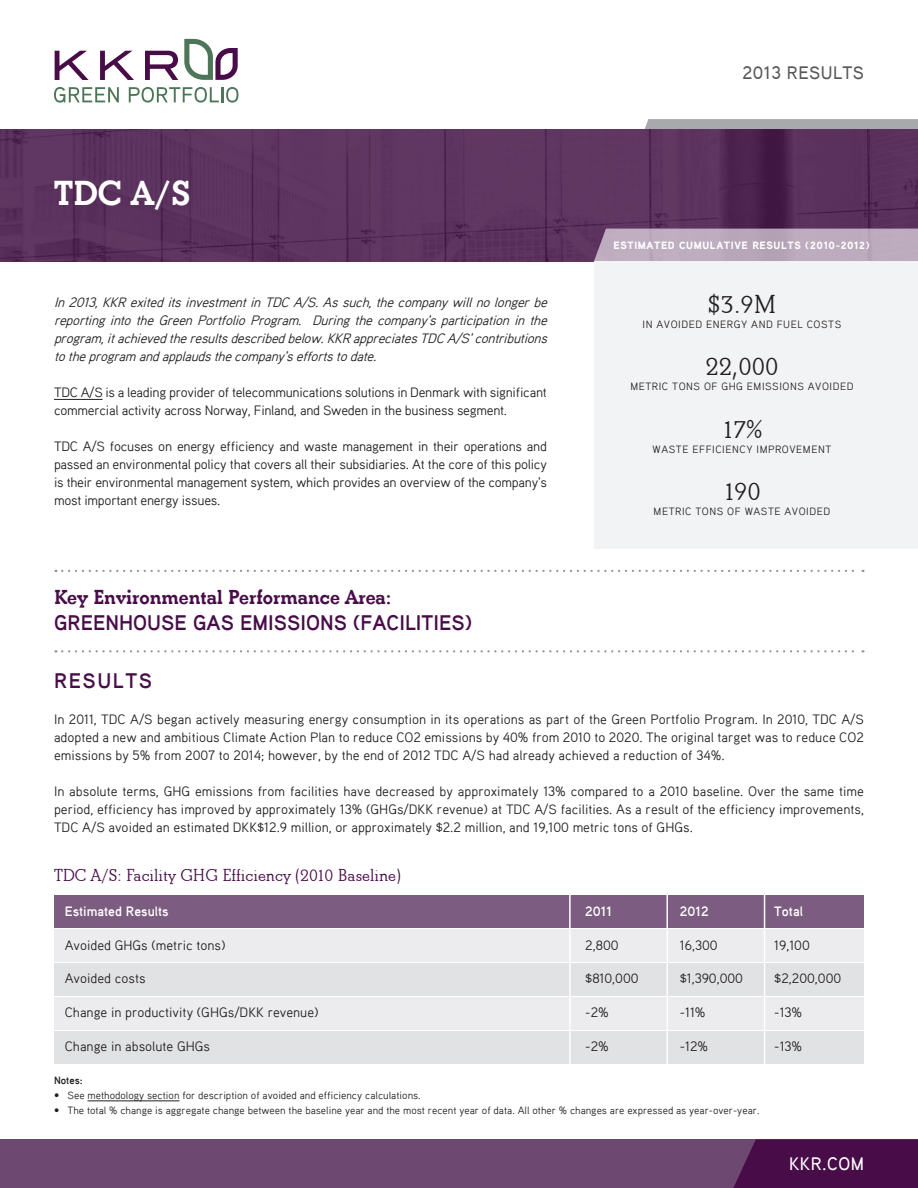
<style>
.page{position:relative;width:918px;height:1188px;background:#fff}
.page>*{position:absolute;margin:0;border:0;box-sizing:border-box;transform-origin:0 0}
.t1{font:700 36px "Beton";color:#fff}
.t2{font:600 27px "Beton EF";color:#231f20}
.t3{font:700 21px "Aaux Pro";color:#480c49}
.t4{font:700 21px "Beton";color:#480c49}
.t5{font:700 21px "Aaux Pro";letter-spacing:.075em;color:#480c49}
.t6{font:600 18px "Beton EF";color:#480c49}
.t7{font:500 18px "Aaux Pro";letter-spacing:.025em;color:#57585a}
.t8{font:500 18px "Aaux Pro";letter-spacing:.025em;color:#fff}
.t9{font:13.5px/18px "Aaux Pro";color:#231f20;text-align:justify}
.t10{font:italic 13.5px/18px "Aaux Pro";color:#231f20;text-align:justify}
.t11{font:13.5px/18px "Aaux Pro";letter-spacing:-.02em;color:#231f20}
.t12{font:700 13.5px "Aaux Pro";color:#fff}
.t13{font:10.5px "Aaux Pro";color:#231f20}
.t14{font:10.5px "Aaux Pro";letter-spacing:.05em;color:#231f20}
.t15{font:900 10.5px "Aaux Pro";letter-spacing:.06em;color:#fff}
.t16{font:700 10.5px "Aaux Pro";color:#231f20}
.s1{font-family:"Trade Gothic Cond Eighteen"}
</style>
<div class="page">
<div style="left:0;top:1139px;width:918px;height:49px;background:#6d4971"></div>
<svg style="left:644px;top:119px;width:274px;height:11px"></svg>
<hr style="left:54px;top:399px;width:49px;height:1px;background:#231f20">
<hr style="left:87px;top:1101px;width:93px;height:1px;background:#231f20">
<img style="left:0;top:130px;width:918px;height:131px">
<svg style="left:594px;top:229px;width:324px;height:32px"></svg>
<div style="left:594px;top:261px;width:324px;height:288px;background:#f2f3f4"></div>
<svg style="left:55px;top:51px;width:34px;height:29px"></svg>
<svg style="left:100px;top:51px;width:34px;height:29px"></svg>
<svg style="left:145px;top:51px;width:33px;height:29px"></svg>
<svg style="left:54px;top:87px;width:65px;height:16px"></svg>
<svg style="left:129px;top:87px;width:109px;height:16px"></svg>
<svg style="left:184px;top:39px;width:54px;height:41px"></svg>
<svg style="left:733px;top:1139px;width:185px;height:49px"></svg>
<div style="left:54px;top:896px;width:810px;height:32px;background:#7c5c80"></div>
<div style="left:54px;top:930px;width:810px;height:32px;background:#ececee"></div>
<div style="left:54px;top:963px;width:810px;height:33px;background:#e1e2e4"></div>
<div style="left:54px;top:997px;width:810px;height:33px;background:#ececee"></div>
<div style="left:54px;top:1031px;width:810px;height:33px;background:#e1e2e4"></div>
<hr style="left:666px;top:894px;width:2px;height:174px;background:#fff">
<hr style="left:569px;top:894px;width:2px;height:174px;background:#fff">
<hr style="left:764px;top:894px;width:1px;height:174px;background:#fff">
<svg style="left:56px;top:570px;width:807px;height:2px"></svg>
<svg style="left:56px;top:650px;width:807px;height:2px"></svg>
<p class="t1" style="left:54px;top:172px;width:138px">TDC A/S</p>
<p class="t10" style="left:54px;top:293px;width:499px">In2013,KKRexiteditsinvestmentinTDCA/S.Assuch,thecompanywillnolongerbe reporting into the Green Portfolio Program. During the company’s participation in the program,itachievedtheresultsdescribedbelow.KKRappreciatesTDCA/S’contributions totheprogram andapplaudsthecompany’seffortstodate.</p>
<p class="t11" style="left:54px;top:383px;width:494px">TDC A/S is a leading provider of telecommunications solutions in Denmark with significant commercial activity across Norway, Finland, and Sweden in the business segment.</p>
<p class="t9" style="left:54px;top:437px;width:494px">TDC A/S focuses on energy efficiency and waste management in their operations and passed an environmental policy that covers all their subsidiaries. At the core of this policy is their environmental management system, which provides an overview of the company’s most important energy issues.</p>
<p class="t4" style="left:54px;top:585px;width:338px">Key Environmental Performance Area:</p>
<p class="t3" style="left:54px;top:609px;width:419px">GREENHOUSE GAS EMISSIONS (FACILITIES)</p>
<p class="t7" style="left:742px;top:61px;width:123px">2013 RESULTS</p>
<p class="t15" style="left:613px;top:239px;width:258px">ESTIMATED CUMULATIVE RESULTS (2010-2012)</p>
<p class="t2" style="left:708px;top:289px;width:70px">$3.9M</p>
<p class="t14" style="left:643px;top:318px;width:200px">IN AVOIDED ENERGY AND FUEL COSTS</p>
<p class="t2" style="left:706px;top:351px;width:74px">22,000</p>
<p class="t14" style="left:630px;top:380px;width:225px">METRIC TONS OF GHG EMISSIONS AVOIDED</p>
<p class="t2" style="left:722px;top:414px;width:42px">17%</p>
<p class="t14" style="left:653px;top:442px;width:180px">WASTE EFFICIENCY IMPROVEMENT</p>
<p class="t2" style="left:723px;top:476px;width:39px">190</p>
<p class="t14" style="left:654px;top:505px;width:178px">METRIC TONS OF WASTE AVOIDED</p>
<p class="t5" style="left:54px;top:667px;width:99px">RESULTS</p>
<p class="t9" style="left:54px;top:709px;width:812px">In 2011, TDC A/S began actively measuring energy consumption in its operations as part of the Green Portfolio Program. In 2010, TDC A/S adopted a new and ambitious Climate Action Plan to reduce CO2 emissions by 40% from 2010 to 2020. The original target was to reduce CO2 emissions by 5% from 2007 to 2014; however, by the end of 2012 TDC A/S had already achieved a reduction of 34%.</p>
<p class="t9" style="left:54px;top:781px;width:812px">In absolute terms, GHG emissions from facilities have decreased by approximately 13% compared to a 2010 baseline. Over the same time period, efficiency has improved by approximately 13% (GHGs/DKK revenue) at TDC A/S facilities. As a result of the efficiency improvements, TDC A/S avoided an estimated DKK$12.9 million, or approximately $2.2 million, and 19,100 metric tons of GHGs.</p>
<p class="t6" style="left:54px;top:865px;width:348px">TDC A/S: Facility GHG Efficiency (2010 Baseline)</p>
<p class="t12" style="left:65px;top:902px;width:105px">Estimated Results</p>
<p class="t9" style="left:65px;top:935px;width:162px">Avoided GHGs (metric tons)</p>
<p class="t9" style="left:65px;top:969px;width:82px">Avoided costs</p>
<p class="t9" style="left:65px;top:1003px;width:255px">Change in productivity (GHGs/DKK revenue)</p>
<p class="t9" style="left:65px;top:1037px;width:147px">Change in absolute GHGs</p>
<p class="t12" style="left:585px;top:902px;width:28px">2011</p>
<p class="t12" style="left:680px;top:902px;width:30px">2012</p>
<p class="t12" style="left:774px;top:902px;width:30px">Total</p>
<p class="t9" style="left:585px;top:935px;width:35px">2,800</p>
<p class="t9" style="left:680px;top:935px;width:39px">16,300</p>
<p class="t9" style="left:774px;top:935px;width:37px">19,100</p>
<p class="t9" style="left:585px;top:969px;width:55px">$810,000</p>
<p class="t9" style="left:680px;top:969px;width:65px">$1,390,000</p>
<p class="t9" style="left:774px;top:969px;width:69px">$2,200,000</p>
<p class="t9" style="left:585px;top:1003px;width:25px">-2%</p>
<p class="t9" style="left:680px;top:1003px;width:27px">-11%</p>
<p class="t9" style="left:774px;top:1003px;width:29px">-13%</p>
<p class="t9" style="left:585px;top:1037px;width:25px">-2%</p>
<p class="t9" style="left:680px;top:1037px;width:30px">-12%</p>
<p class="t9" style="left:774px;top:1037px;width:29px">-13%</p>
<p class="t16" style="left:54px;top:1074px;width:30px">Notes:</p>
<p class="t13" style="left:54px;top:1089px;width:368px"><span class="s1">•</span> See methodology section for description of avoided and efficiency calculations.</p>
<p class="t13" style="left:54px;top:1104px;width:707px"><span class="s1">•</span> The total % change is aggregate change between the baseline year and the most recent year of data. All other % changes are expressed as year-over-year.</p>
<p class="t8" style="left:789px;top:1152px;width:76px">KKR.COM</p>
</div>
